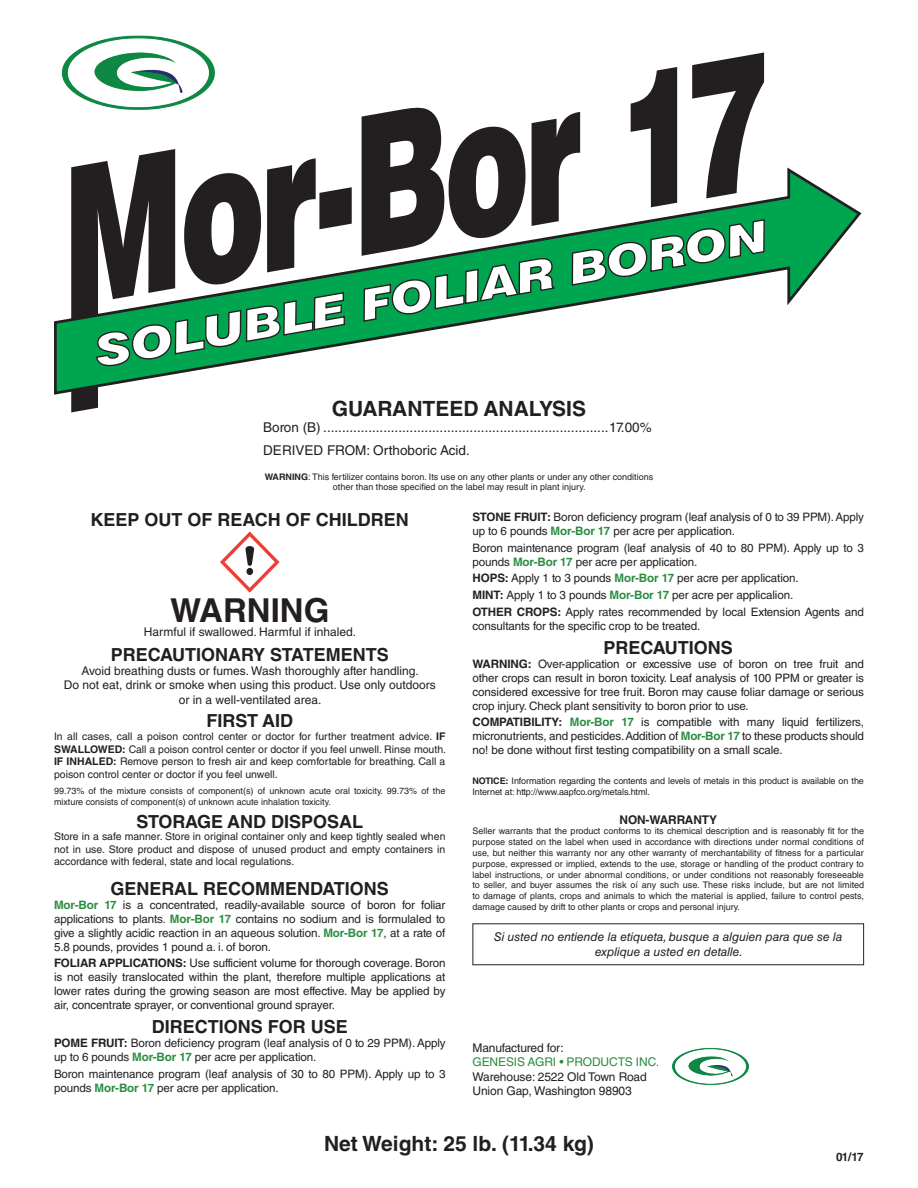
<style>
.page{position:relative;width:918px;height:1188px;background:#fff}
.page>*{position:absolute;margin:0;border:0;box-sizing:border-box;transform-origin:0 0}
.t1{font:700 33px "Helvetica LT Std";color:#231f20}
.t2{font:700 21px "Helvetica LT Std";color:#231f20}
.t3{font:700 18px "Helvetica LT Std";color:#231f20}
.t4{font:13.5px/23px "Helvetica LT Std";color:#231f20}
.t5{font:12px/14.4px "Helvetica LT Std";color:#231f20;text-align:center}
.t6{font:italic 12px/14.4px "Helvetica LT Std";color:#231f20;text-align:center}
.t7{font:12px "Helvetica LT Std";letter-spacing:-.01em;color:#2b8d41}
.t8{font:700 12px "Helvetica LT Std";letter-spacing:-.01em;color:#231f20}
.t9{font:11.7px/14px "Helvetica LT Std";letter-spacing:-.01em;color:#231f20}
.t10{font:700 11.7px "Helvetica LT Std";color:#231f20}
.t11{font:10.5px/12.6px "Helvetica LT Std";color:#231f20;text-align:justify}
.t12{font:9px/10.8px "Helvetica LT Std";color:#231f20}
.s1{font-weight:700}
.s2{font-weight:700;color:#2b8d41}
</style>
<div class="page">
<svg style="left:54px;top:165px;width:807px;height:230px"></svg>
<svg style="left:71px;top:149px;width:281px;height:263px"></svg>
<svg style="left:362px;top:53px;width:405px;height:270px"></svg>
<svg style="left:220px;top:531px;width:60px;height:62px"></svg>
<div style="left:472px;top:923px;width:392px;height:42px;border:1px solid #231f20"></div>
<img style="left:61px;top:35px;width:154px;height:75px">
<img style="left:672px;top:1047px;width:77px;height:38px">
<h2 class="t2" style="left:332px;top:396px;width:256px">GUARANTEED ANALYSIS</h2>
<p class="t4" style="left:263px;top:416px;width:390px">Boron (B) ............................................................................17.00%<br>DERIVED FROM: Orthoboric Acid.</p>
<p class="t12" style="left:265px;top:472px;width:390px;line-height:9.8px;text-align:center"><span class="s1">WARNING</span>: This fertilizer contains boron. Its use on any other plants or under any other conditions other than those specified on the label may result in plant injury.</p>
<h3 class="t3" style="left:91px;top:508px;width:320px">KEEP OUT OF REACH OF CHILDREN</h3>
<p class="t9" style="left:472px;top:510px;width:393px"><span class="s1">STONE FRUIT:</span> Boron deficiency program (leaf analysis of 0 to 39 PPM). Apply up to 6 pounds <span class="s2">Mor-Bor 17</span> per acre per application.</p>
<p class="t9" style="left:472px;top:541px;width:393px">Boron maintenance program (leaf analysis of 40 to 80 PPM). Apply up to 3 pounds <span class="s2">Mor-Bor 17</span> per acre per application.</p>
<p class="t9" style="left:472px;top:570px;width:393px;line-height:16.6px"><span class="s1">HOPS:</span> Apply 1 to 3 pounds <span class="s2">Mor-Bor 17</span> per acre per application.<br><span class="s1">MINT:</span> Apply 1 to 3 pounds <span class="s2">Mor-Bor 17</span> per acre per applicalion.<br><span class="s1">OTHER CROPS:</span> Apply rates recommended by local Extension Agents and</p>
<p class="t9" style="left:472px;top:618px;width:229px">consultants for the specific crop to be treated.</p>
<h3 class="t3" style="left:604px;top:637px;width:131px">PRECAUTIONS</h3>
<p class="t9" style="left:472px;top:657px;width:393px;text-align:justify"><span class="s1">WARNING:</span> Over-application or excessive use of boron on tree fruit and other crops can result in boron toxicity. Leaf analysis of 100 PPM or greater is considered excessive for tree fruit. Boron may cause foliar damage or serious crop injury. Check plant sensitivity to boron prior to use.</p>
<p class="t9" style="left:472px;top:715px;width:393px;text-align:justify"><span class="s1">COMPATIBILITY:</span> <span class="s2">Mor-Bor 17</span> is compatible with many liquid fertilizers, micronutrients, and pesticides. Addition of <span class="s2">Mor-Bor 17</span> to these products should no! be done without first testing compatibility on a small scale.</p>
<p class="t12" style="left:472px;top:776px;width:393px"><span class="s1">NOTICE:</span> Information regarding the contents and levels of metals in this product is available on the<br>Internet at: http://www.aapfco.org/metals.html.</p>
<h1 class="t1" style="left:170px;top:590px;width:161px">WARNING</h1>
<p class="t5" style="left:144px;top:625px;width:214px">Harmful if swallowed. Harmful if inhaled.</p>
<h3 class="t3" style="left:111px;top:643px;width:279px">PRECAUTIONARY STATEMENTS</h3>
<p class="t5" style="left:64px;top:664px;width:373px">Avoid breathing dusts or fumes. Wash thoroughly after handling.<br>Do not eat, drink or smoke when using this product. Use only outdoors or in a well-ventilated area.</p>
<h3 class="t3" style="left:206px;top:710px;width:88px">FIRST AID</h3>
<p class="t11" style="left:54px;top:730px;width:394px">In all cases, call a poison control center or doctor for further treatment advice. <span class="s1">IF SWALLOWED:</span> Call a poison control center or doctor if you feel unwell. Rinse mouth.<br><span class="s1">IF INHALED:</span> Remove person to fresh air and keep comfortable for breathing. Call a poison control center or doctor if you feel unwell.</p>
<p class="t12" style="left:54px;top:785px;width:393px">99.73% of the mixture consists of component(s) of unknown acute oral toxicity. 99.73% of the mixture consists of component(s) of unknown acute inhalation toxicity.</p>
<h3 class="t3" style="left:136px;top:810px;width:228px">STORAGE AND DISPOSAL</h3>
<p class="t11" style="left:54px;top:830px;width:393px">Store in a safe manner. Store in original container only and keep tightly sealed when not in use. Store product and dispose of unused product and empty containers in accordance with federal, state and local regulations.</p>
<p class="t8" style="left:620px;top:812px;width:99px">NON-WARRANTY</p>
<p class="t12" style="left:472px;top:826px;width:393px;text-align:justify">Seller warrants that the product conforms to its chemical description and is reasonably fit for the purpose stated on the label when used in accordance with directions under normal conditions of use, but neither this warranty nor any other warranty of merchantability of fitness for a particular purpose, expressed or implied, extends to the use, storage or handling of the product contrary to label instructions, or under abnormal conditions, or under conditions not reasonably foreseeable to seller, and buyer assumes the risk oí any such use. These risks include, but are not limited to damage of plants, crops and animals to which the material is applied, failure to control pests, damage caused by drift to other plants or crops and personal injury.</p>
<h3 class="t3" style="left:111px;top:877px;width:280px">GENERAL RECOMMENDATIONS</h3>
<p class="t9" style="left:54px;top:898px;width:393px;text-align:justify"><span class="s2">Mor-Bor 17</span> is a concentrated, readily-available source of boron for foliar applications to plants. <span class="s2">Mor-Bor 17</span> contains no sodium and is formulaled to give a slightly acidic reaction in an aqueous solution. <span class="s2">Mor-Bor 17</span>, at a rate of 5.8 pounds, provides 1 pound a. i. of boron.</p>
<p class="t9" style="left:54px;top:956px;width:393px;text-align:justify"><span class="s1">FOLIAR APPLICATIONS:</span> Use sufficient volume for thorough coverage. Boron is not easily translocated within the plant, therefore multiple applications at lower rates during the growing season are most effective. May be applied by air, concentrate sprayer, or conventional ground sprayer.</p>
<h3 class="t3" style="left:152px;top:1016px;width:198px">DIRECTIONS FOR USE</h3>
<p class="t9" style="left:54px;top:1036px;width:393px"><span class="s1">POME FRUIT:</span> Boron deficiency program (leaf analysis of 0 to 29 PPM). Apply up to 6 pounds <span class="s2">Mor-Bor 17</span> per acre per application.</p>
<p class="t9" style="left:54px;top:1067px;width:393px">Boron maintenance program (leaf analysis of 30 to 80 PPM). Apply up to 3 pounds <span class="s2">Mor-Bor 17</span> per acre per application.</p>
<p class="t6" style="left:494px;top:930px;width:350px">Si usted no entiende la etiqueta, busque a alguien para que se la explique a usted en detalle.</p>
<p class="t5" style="left:472px;top:1040px;width:93px">Manufactured for:</p>
<p class="t7" style="left:472px;top:1055px;width:188px">GENESIS AGRI • PRODUCTS INC.</p>
<p class="t5" style="left:472px;top:1069px;width:176px;text-align:left">Warehouse: 2522 Old Town Road<br>Union Gap, Washington 98903</p>
<h2 class="t2" style="left:324px;top:1131px;width:271px">Net Weight: 25 lb. (11.34 kg)</h2>
<p class="t10" style="left:836px;top:1150px;width:29px">01/17</p>
</div>
